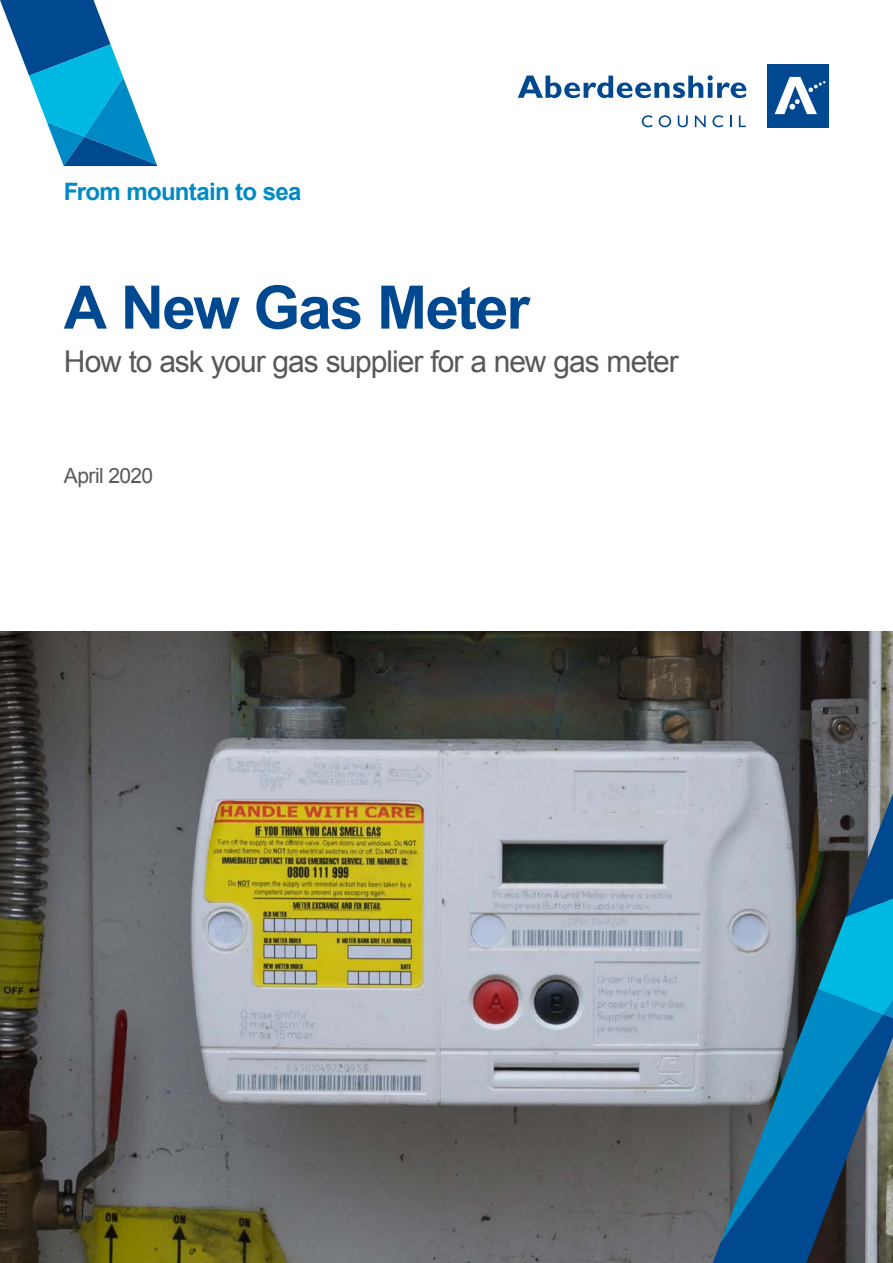
<style>
.page{position:relative;width:893px;height:1263px;background:#fff}
.page>*{position:absolute;margin:0;border:0;box-sizing:border-box;transform-origin:0 0}
.t1{font:700 60px "Arial";letter-spacing:-.03em;color:#004990}
.t2{font:30px "Arial";letter-spacing:-.035em;color:#58595b}
.t3{font:700 24px "Arial";letter-spacing:-.03em;color:#008ac5}
.t4{font:21px "Arial";letter-spacing:-.03em;color:#58595b}
</style>
<div class="page">
<img style="left:0;top:631px;width:893px;height:632px">
<div style="left:767px;top:64px;width:62px;height:64px;background:#004990"></div>
<svg style="left:775px;top:77px;width:51px;height:37px"></svg>
<svg style="left:518px;top:75px;width:228px;height:23px"></svg>
<svg style="left:642px;top:115px;width:10px;height:12px"></svg>
<svg style="left:659px;top:115px;width:12px;height:12px"></svg>
<svg style="left:678px;top:115px;width:10px;height:12px"></svg>
<svg style="left:695px;top:115px;width:11px;height:12px"></svg>
<svg style="left:712px;top:115px;width:11px;height:12px"></svg>
<svg style="left:730px;top:115px;width:1px;height:12px"></svg>
<svg style="left:739px;top:115px;width:7px;height:12px"></svg>
<svg style="left:0;top:0;width:158px;height:166px"></svg>
<svg style="left:713px;top:794px;width:180px;height:469px;background:#4b7791"></svg>
<p class="t3" style="left:64px;top:176px;width:239px">From mountain to sea</p>
<p class="t1" style="left:64px;top:267px;width:468px">A New Gas Meter</p>
<p class="t2" style="left:64px;top:341px;width:617px">How to ask your gas supplier for a new gas meter</p>
<p class="t4" style="left:64px;top:462px;width:91px">April 2020</p>
</div>
